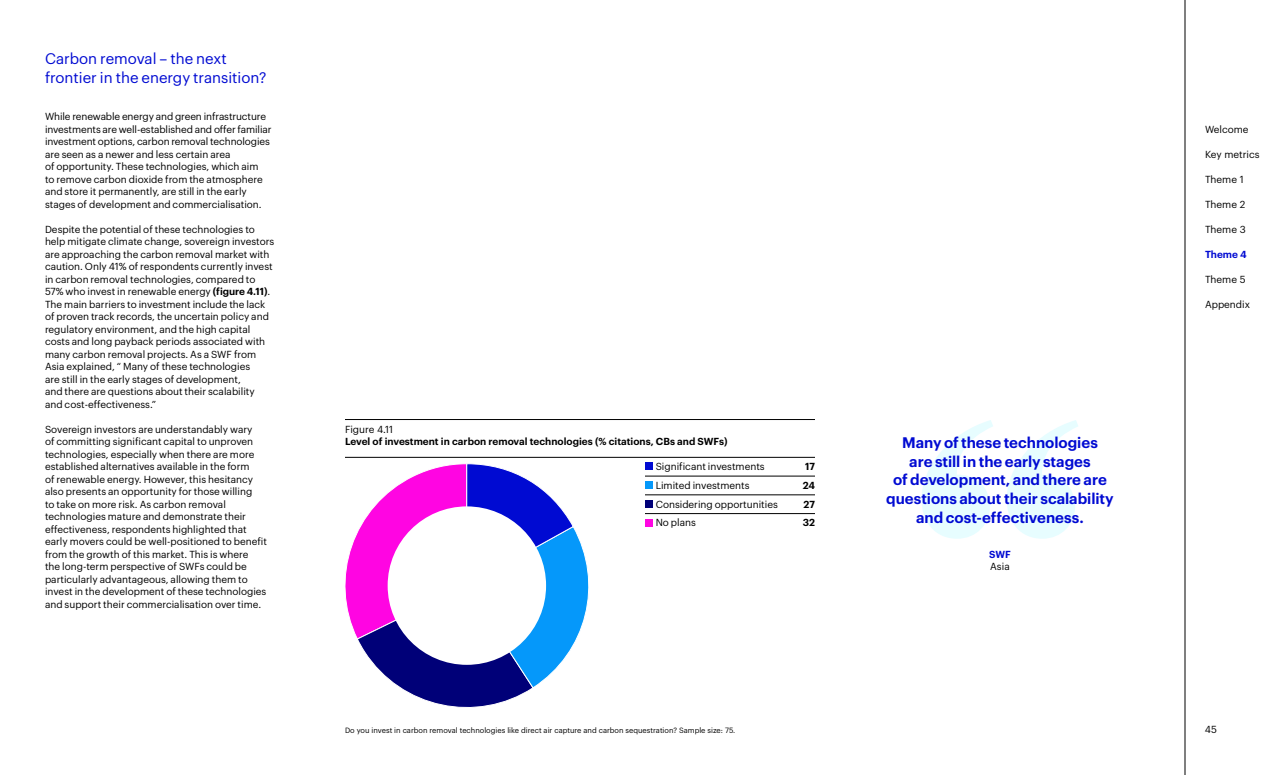
<style>
.page{position:relative;width:1280px;height:775px;background:#fff}
.page>*{position:absolute;margin:0;border:0;box-sizing:border-box;transform-origin:0 0}
.t1{font:600 15px/18.8px "Graphik";color:#000ad2;text-align:center}
.t2{font:15px/18.8px "Graphik";color:#000ad2}
.t3{font:10px/12.5px "Graphik";color:#000}
.t4{font:600 10px "Graphik";color:#000}
.t5{font:600 10px "Graphik";color:#000ad2}
.t6{font:7.5px "Graphik";color:#000}
.s1{font-weight:600}
</style>
<div class="page">
<hr style="left:1185px;top:0;width:1px;height:775px;background:#000">
<svg style="left:922px;top:420px;width:156px;height:119px"></svg>
<svg style="left:345px;top:463px;width:244px;height:245px"></svg>
<div style="left:645px;top:463px;width:7px;height:7px;background:#000ad2"></div>
<hr style="left:645px;top:476px;width:170px;height:1px;background:#000">
<hr style="left:645px;top:495px;width:170px;height:1px;background:#000">
<hr style="left:645px;top:513px;width:170px;height:1px;background:#000">
<div style="left:645px;top:482px;width:7px;height:7px;background:#0598fa"></div>
<div style="left:645px;top:500px;width:7px;height:8px;background:#000078"></div>
<div style="left:645px;top:519px;width:7px;height:7px;background:#ff05e2"></div>
<hr style="left:345px;top:419px;width:470px;height:1px;background:#000">
<hr style="left:345px;top:457px;width:470px;height:1px;background:#000">
<div style="left:388px;top:506px;width:158px;height:159px;background:#fff;border-radius:50%"></div>
<h1 class="t2" style="left:45px;top:48px;width:223px">Carbon removal – the next frontier in the energy transition?</h1>
<p class="t3" style="left:45px;top:109px;width:228px">While renewable energy and green infrastructure investments are well-established and offer familiar investment options, carbon removal technologies are seen as a newer and less certain area<br>of opportunity. These technologies, which aim<br>to remove carbon dioxide from the atmosphere and store it permanently, are still in the early stages of development and commercialisation.</p>
<p class="t3" style="left:45px;top:222px;width:231px">Despite the potential of these technologies to help mitigate climate change, sovereign investors are approaching the carbon removal market with caution. Only 41% of respondents currently invest in carbon removal technologies, compared to 57% who invest in renewable energy <span class="s1">(figure 4.11)</span>.<br>The main barriers to investment include the lack of proven track records, the uncertain policy and regulatory environment, and the high capital costs and long payback periods associated with many carbon removal projects. As a SWF from Asia explained, “ Many of these technologies<br>are still in the early stages of development,<br>and there are questions about their scalability and cost-effectiveness.”</p>
<p class="t3" style="left:45px;top:422px;width:223px">Sovereign investors are understandably wary<br>of committing significant capital to unproven technologies, especially when there are more established alternatives available in the form<br>of renewable energy. However, this hesitancy also presents an opportunity for those willing<br>to take on more risk. As carbon removal technologies mature and demonstrate their effectiveness, respondents highlighted that early movers could be well-positioned to benefit from the growth of this market. This is where<br>the long-term perspective of SWFs could be particularly advantageous, allowing them to invest in the development of these technologies and support their commercialisation over time.</p>
<h1 class="t1" style="left:886px;top:432px;width:229px">Many of these technologies<br>are still in the early stages<br>of development, and there are questions about their scalability and cost-effectiveness.</h1>
<p class="t3" style="left:345px;top:422px;width:50px">Figure 4.11</p>
<p class="t4" style="left:345px;top:434px;width:384px">Level of investment in carbon removal technologies (% citations, CBs and SWFs)</p>
<p class="t3" style="left:656px;top:459px;width:111px">Significant investments</p>
<p class="t4" style="left:805px;top:459px;width:11px">17</p>
<p class="t3" style="left:656px;top:478px;width:95px">Limited investments</p>
<p class="t4" style="left:803px;top:477px;width:14px">24</p>
<p class="t3" style="left:656px;top:497px;width:124px">Considering opportunities</p>
<p class="t4" style="left:804px;top:496px;width:13px">27</p>
<p class="t3" style="left:656px;top:516px;width:42px">No plans</p>
<p class="t4" style="left:803px;top:515px;width:14px">32</p>
<p class="t5" style="left:989px;top:546px;width:23px">SWF</p>
<p class="t3" style="left:990px;top:559px;width:21px">Asia</p>
<p class="t6" style="left:345px;top:724px;width:392px">Do you invest in carbon removal technologies like direct air capture and carbon sequestration? Sample size: 75.</p>
<p class="t3" style="left:1205px;top:122px;width:45px">Welcome</p>
<p class="t3" style="left:1205px;top:147px;width:56px">Key metrics</p>
<p class="t3" style="left:1205px;top:172px;width:40px">Theme 1</p>
<p class="t3" style="left:1205px;top:197px;width:42px">Theme 2</p>
<p class="t3" style="left:1205px;top:222px;width:42px">Theme 3</p>
<p class="t5" style="left:1205px;top:246px;width:43px">Theme 4</p>
<p class="t3" style="left:1205px;top:272px;width:42px">Theme 5</p>
<p class="t3" style="left:1205px;top:297px;width:47px">Appendix</p>
<p class="t3" style="left:1205px;top:722px;width:14px">45</p>
</div>
